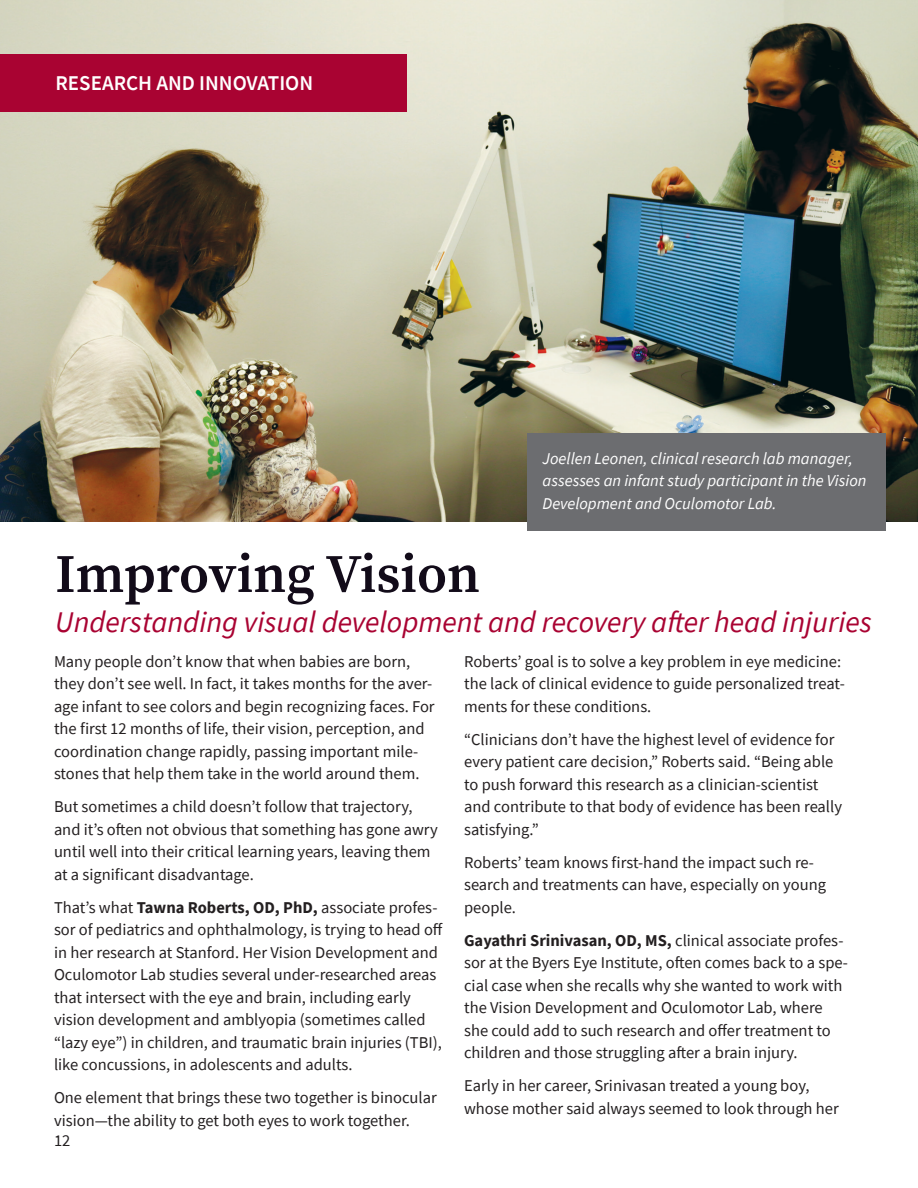
<style>
.page{position:relative;width:918px;height:1188px;background:#fff}
.page>*{position:absolute;margin:0;border:0;box-sizing:border-box;transform-origin:0 0}
.Annual_Report_Headline_2023{font:600 54px "Source Serif Pro";color:#120b19}
.Annual_Report_Dek_2023{font:italic 30px "Source Sans Pro";color:#a90332}
.Annual_Report_Headline_2023-2{font:600 21px "Source Sans Pro";color:#fff}
.Annual_Report_Paragraph_Style{font:16.5px/22.5px "Source Sans Pro";color:#231f20}
.Annual_Report_Captions_2023{font:italic 16.5px/22.5px "Source Sans Pro";color:#fff}
.s1{font-weight:700}
</style>
<div class="page">
<img style="left:0;top:0;width:918px;height:522px">
<div style="left:0;top:54px;width:406px;height:58px;background:#a90332"></div>
<div style="left:527px;top:433px;width:358px;height:98px;background:#6c6d70"></div>
<p class="Annual_Report_Headline_2023-2" style="left:56px;top:69px;width:259px">RESEARCH AND INNOVATION</p>
<p class="Annual_Report_Captions_2023" style="left:543px;top:447px;width:325px">Joellen Leonen, clinical research lab manager, assesses an infant study participant in the Vision<br>Development and Oculomotor Lab.</p>
<p class="Annual_Report_Headline_2023" style="left:55px;top:537px;width:426px">Improving Vision</p>
<p class="Annual_Report_Dek_2023" style="left:55px;top:603px;width:818px">Understanding visual development and recovery after head injuries</p>
<p class="Annual_Report_Paragraph_Style" style="left:54px;top:650px;width:382px">Many people don’t know that when babies are born, they don’t see well. In fact, it takes months for the aver&shy;age infant to see colors and begin recognizing faces. For the first 12 months of life, their vision, perception, and coordination change rapidly, passing important mile&shy;stones that help them take in the world around them.</p>
<p class="Annual_Report_Paragraph_Style" style="left:54px;top:795px;width:385px">But sometimes a child doesn’t follow that trajectory, and it’s often not obvious that something has gone awry until well into their critical learning years, leaving them at a significant disadvantage.</p>
<p class="Annual_Report_Paragraph_Style" style="left:54px;top:896px;width:390px">That’s what <span class="s1">Tawna Roberts, OD, PhD,</span> associate profes&shy;sor of pediatrics and ophthalmology, is trying to head off in her research at Stanford. Her Vision Development and Oculomotor Lab studies several under-researched areas that intersect with the eye and brain, including early vision development and amblyopia (sometimes called “lazy eye”) in children, and traumatic brain injuries (TBI), like concussions, in adolescents and adults.</p>
<p class="Annual_Report_Paragraph_Style" style="left:54px;top:1086px;width:384px">One element that brings these two together is binocular vision—the ability to get both eyes to work together.</p>
<p class="Annual_Report_Paragraph_Style" style="left:54px;top:1130px;width:18px">12</p>
<p class="Annual_Report_Paragraph_Style" style="left:464px;top:650px;width:382px">Roberts’ goal is to solve a key problem in eye medicine: the lack of clinical evidence to guide personalized treat&shy;ments for these conditions.</p>
<p class="Annual_Report_Paragraph_Style" style="left:464px;top:728px;width:379px">“Clinicians don’t have the highest level of evidence for every patient care decision,” Roberts said. “Being able to push forward this research as a clinician-scientist and contribute to that body of evidence has been really satisfying.”</p>
<p class="Annual_Report_Paragraph_Style" style="left:464px;top:851px;width:364px">Roberts’ team knows first-hand the impact such re&shy;search and treatments can have, especially on young people.</p>
<p class="Annual_Report_Paragraph_Style" style="left:464px;top:929px;width:385px"><span class="s1">Gayathri Srinivasan, OD, MS,</span> clinical associate profes&shy;sor at the Byers Eye Institute, often comes back to a spe&shy;cial case when she recalls why she wanted to work with the Vision Development and Oculomotor Lab, where she could add to such research and offer treatment to children and those struggling after a brain injury.</p>
<p class="Annual_Report_Paragraph_Style" style="left:464px;top:1074px;width:376px">Early in her career, Srinivasan treated a young boy, whose mother said always seemed to look through her</p>
</div>
